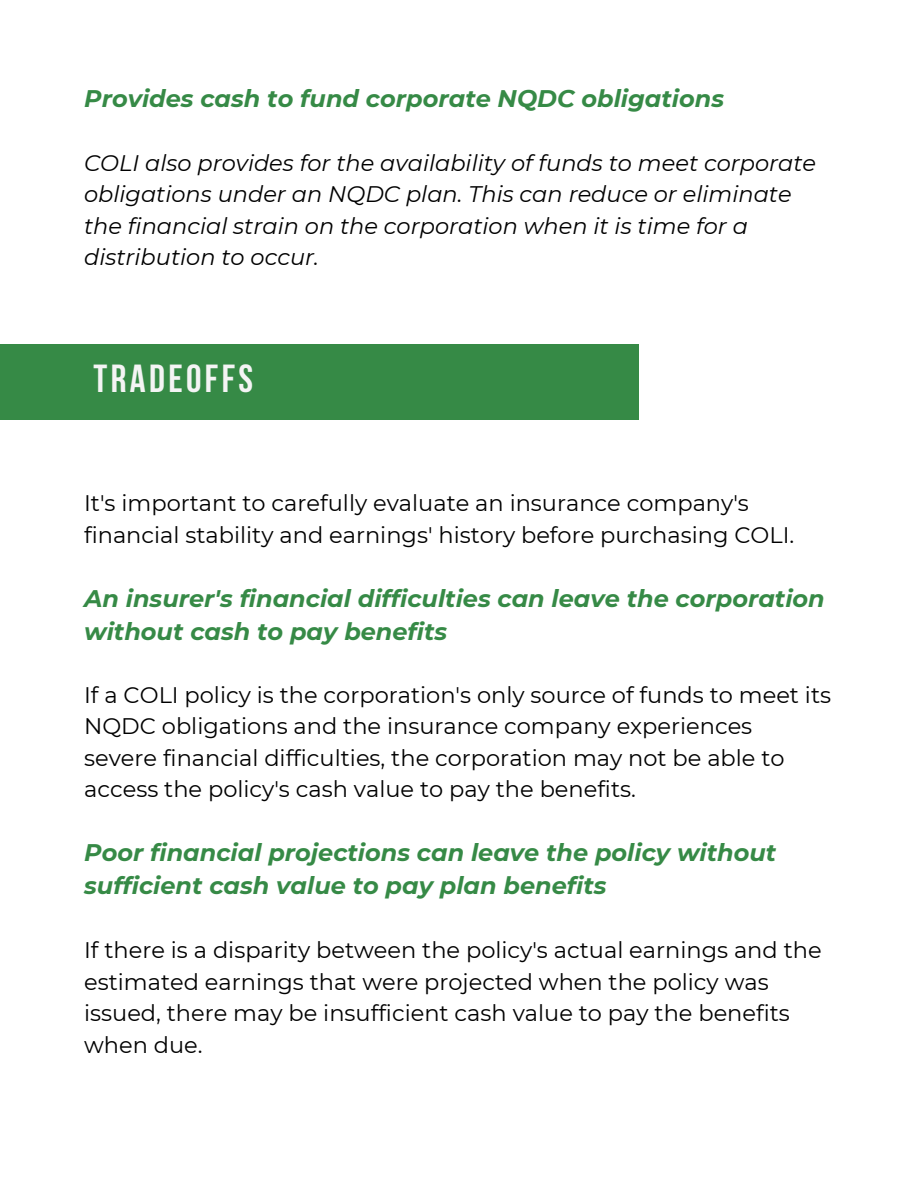
<style>
.page{position:relative;width:918px;height:1188px;background:#fff}
.page>*{position:absolute;margin:0;border:0;box-sizing:border-box;transform-origin:0 0}
.t1{font:700 39px "Bebas Neue";letter-spacing:.085em;color:#f4f4f4}
.t2{font:italic 700 24px/32.7px "Montserrat";color:#368a46}
.t3{font:22.5px/31.5px "Montserrat";color:#000}
.t4{font:italic 22.5px/31.5px "Montserrat";color:#000}
</style>
<div class="page">
<div style="left:0;top:344px;width:639px;height:75px;background:#368a46"></div>
<h2 class="t2" style="left:84px;top:82px;width:642px">Provides cash to fund corporate NQDC obligations</h2>
<p class="t4" style="left:84px;top:147px;width:734px">COLI also provides for the availability of funds to meet corporate obligations under an NQDC plan. This can reduce or eliminate the financial strain on the corporation when it is time for a distribution to occur.</p>
<h2 class="t1" style="left:93px;top:363px;width:161px">TRADEOFFS</h2>
<p class="t3" style="left:84px;top:488px;width:712px">It's important to carefully evaluate an insurance company's financial stability and earnings' history before purchasing COLI.</p>
<h1 class="t2" style="left:84px;top:582px;width:742px">An insurer's financial difficulties can leave the corporation without cash to pay benefits</h1>
<p class="t3" style="left:84px;top:679px;width:749px">If a COLI policy is the corporation's only source of funds to meet its<br>NQDC obligations and the insurance company experiences</p>
<h2 class="t3" style="left:84px;top:742px;width:702px">severe financial difficulties, the corporation may not be able to access the policy's cash value to pay the benefits.</h2>
<p class="t2" style="left:84px;top:836px;width:694px">Poor financial projections can leave the policy without sufficient cash value to pay plan benefits</p>
<p class="t3" style="left:84px;top:934px;width:739px">If there is a disparity between the policy's actual earnings and the estimated earnings that were projected when the policy was issued, there may be insufficient cash value to pay the benefits when due.</p>
</div>
